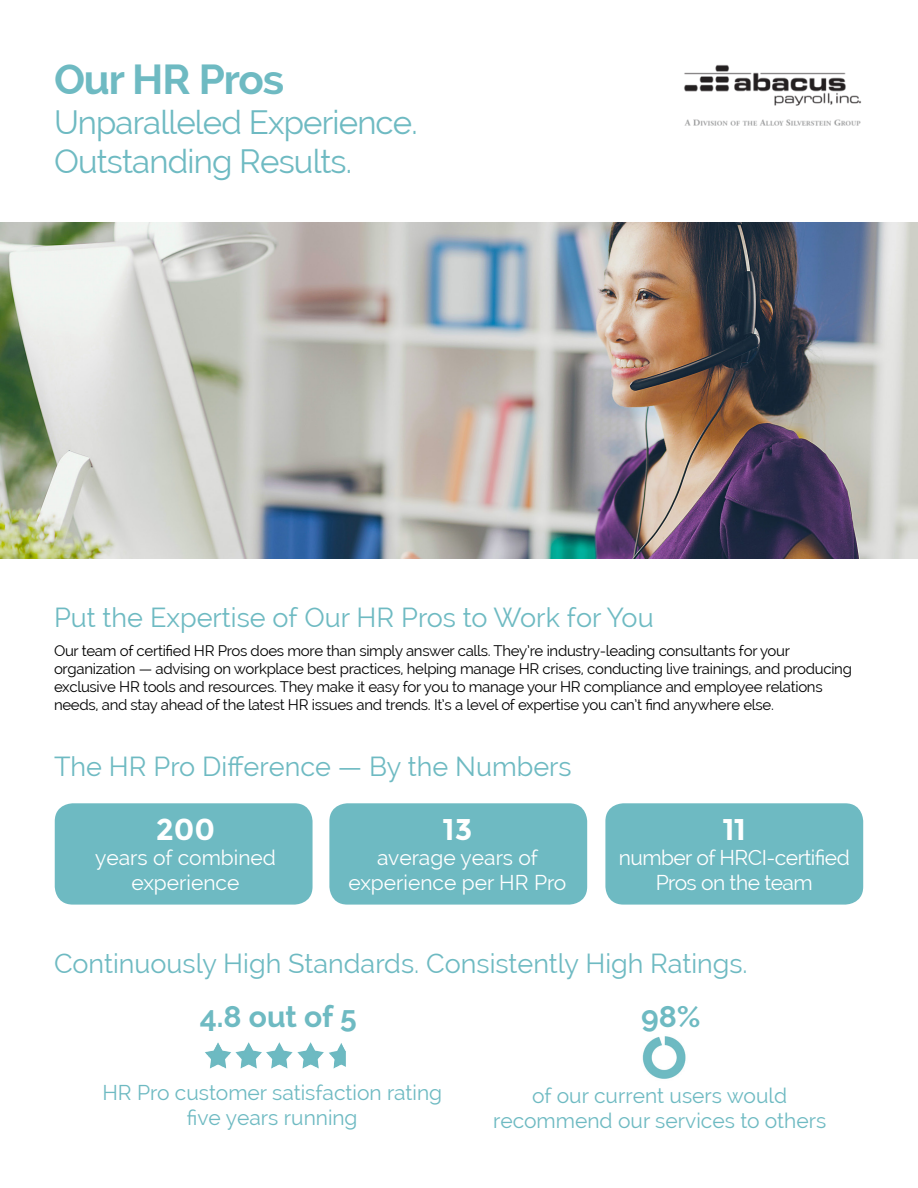
<style>
.page{position:relative;width:918px;height:1188px;background:#fff}
.page>*{position:absolute;margin:0;border:0;box-sizing:border-box;transform-origin:0 0}
.t1{font:700 42px "Raleway";letter-spacing:-.025em;color:#6ebac2}
.t2{font:33px "Raleway";letter-spacing:-.025em;color:#6ebac2}
.t3{font:700 30px "Raleway";color:#6ebac2}
.t4{font:700 30px "Montserrat";color:#fff}
.t5{font:27px "Raleway";color:#6ebac2}
.t6{font:21px/25.2px "Raleway";color:#6ebac2;text-align:center}
.t7{font:21px/25.2px "Raleway";color:#fff;text-align:center}
.t8{font:21px/25.2px "Raleway";letter-spacing:-.025em;color:#fff;text-align:center}
.t9{font:15px/18px "Raleway";letter-spacing:-.02em;color:#000}
</style>
<div class="page">
<img style="left:0;top:222px;width:918px;height:336px">
<div style="left:55px;top:803px;width:258px;height:102px;background:#6ebac2;border-radius:18px"></div>
<div style="left:329px;top:803px;width:258px;height:102px;background:#6ebac2;border-radius:18px"></div>
<div style="left:605px;top:803px;width:258px;height:102px;background:#6ebac2;border-radius:18px"></div>
<img style="left:205px;top:1042px;width:141px;height:27px">
<img style="left:642px;top:1036px;width:44px;height:43px">
<img style="left:684px;top:64px;width:178px;height:62px">
<p class="t1" style="left:54px;top:55px;width:232px">Our HR Pros</p>
<p class="t2" style="left:54px;top:103px;width:365px">Unparalleled Experience.</p>
<p class="t2" style="left:54px;top:142px;width:300px">Outstanding Results.</p>
<p class="t5" style="left:54px;top:602px;width:601px">Put the Expertise of Our HR Pros to Work for You</p>
<p class="t9" style="left:54px;top:642px;width:799px">Our team of certified HR Pros does more than simply answer calls. They’re industry-leading consultants for your organization — advising on workplace best practices, helping manage HR crises, conducting live trainings, and producing exclusive HR tools and resources. They make it easy for you to manage your HR compliance and employee relations needs, and stay ahead of the latest HR issues and trends. It’s a level of expertise you can’t find anywhere else.</p>
<p class="t5" style="left:54px;top:750px;width:519px">The HR Pro Difference — By the Numbers</p>
<p class="t4" style="left:156px;top:811px;width:61px">200</p>
<p class="t7" style="left:95px;top:845px;width:182px">years of combined experience</p>
<p class="t4" style="left:443px;top:812px;width:31px">13</p>
<p class="t7" style="left:349px;top:845px;width:219px">average years of experience per HR Pro</p>
<p class="t4" style="left:723px;top:811px;width:25px">11</p>
<p class="t8" style="left:619px;top:845px;width:233px">number of HRCI-certified<br>Pros on the team</p>
<p class="t5" style="left:54px;top:948px;width:695px">Continuously High Standards. Consistently High Ratings.</p>
<p class="t3" style="left:200px;top:999px;width:159px">4.8 out of 5</p>
<p class="t3" style="left:641px;top:999px;width:61px">98%</p>
<p class="t6" style="left:102px;top:1080px;width:341px">HR Pro customer satisfaction rating</p>
<p class="t6" style="left:187px;top:1105px;width:172px">five years running</p>
<p class="t6" style="left:493px;top:1082px;width:335px">of our current users would recommend our services to others</p>
</div>
